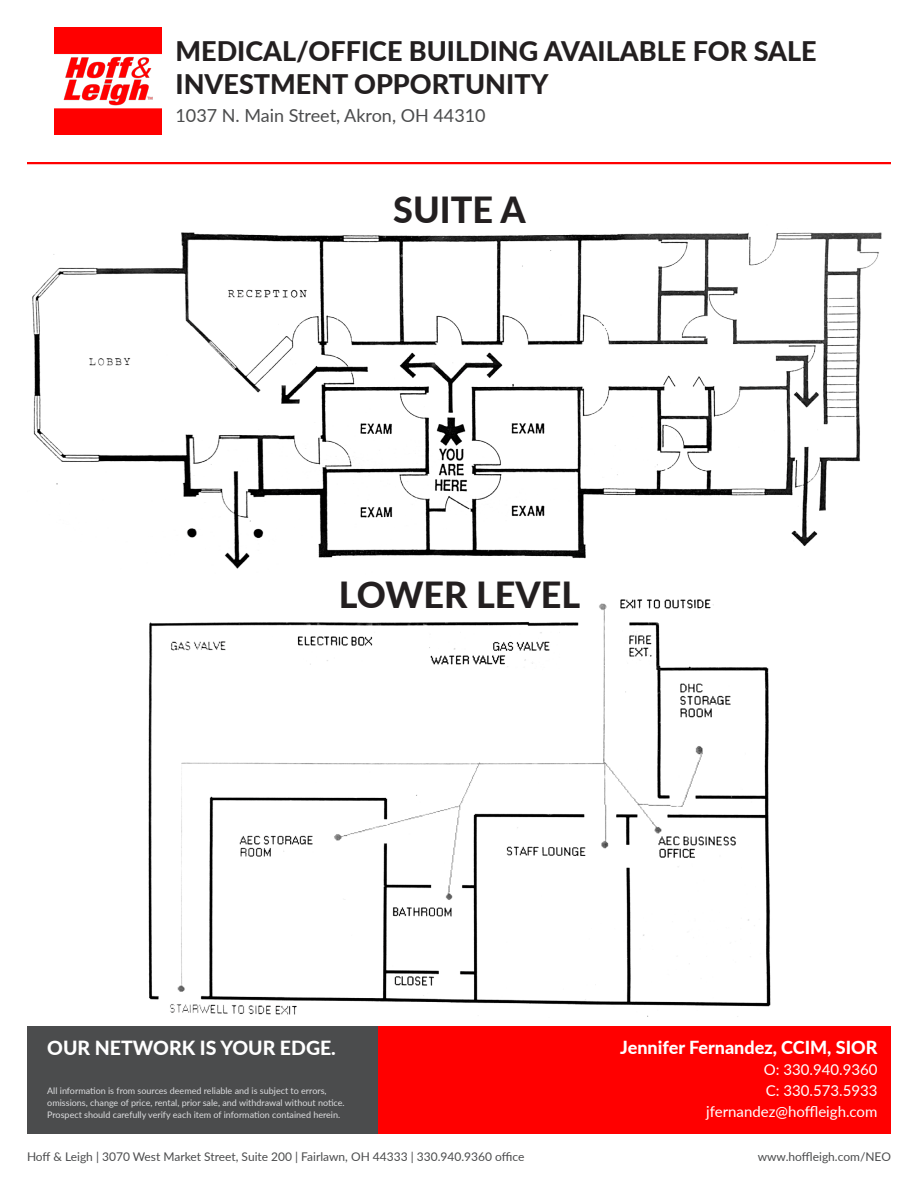
<style>
.page{position:relative;width:918px;height:1188px;background:#fff}
.page>*{position:absolute;margin:0;border:0;box-sizing:border-box;transform-origin:0 0}
.t1{font:800 36px "Lato";color:#231f20}
.t2{font:800 27px/32.4px "Lato";color:#231f20}
.t3{font:800 19.5px "Lato";color:#fff}
.t4{font:18px "Lato";color:#4b4c4d}
.t5{font:800 18px "Lato";color:#fff}
.t6{font:15px/21px "Lato";color:#fff;text-align:right}
.t7{font:12px "Lato";color:#4b4c4d}
.t8{font:9px/12px "Lato";color:#dcdddf}
</style>
<div class="page">
<div style="left:27px;top:1026px;width:351px;height:108px;background:#4b4c4d"></div>
<div style="left:378px;top:1026px;width:513px;height:108px;background:#f00"></div>
<img style="left:54px;top:27px;width:108px;height:108px">
<img style="left:32px;top:232px;width:850px;height:337px">
<img style="left:148px;top:599px;width:623px;height:418px">
<hr style="left:27px;top:162px;width:864px;height:2px;background:#f00">
<h2 class="t2" style="left:176px;top:34px;width:643px">MEDICAL/OFFICE BUILDING AVAILABLE FOR SALE<br>INVESTMENT OPPORTUNITY</h2>
<h3 class="t4" style="left:176px;top:103px;width:312px">1037 N. Main Street, Akron, OH 44310</h3>
<p class="t1" style="left:393px;top:183px;width:134px">SUITE A</p>
<p class="t1" style="left:339px;top:568px;width:243px">LOWER LEVEL</p>
<h3 class="t3" style="left:47px;top:1034px;width:290px">OUR NETWORK IS YOUR EDGE.</h3>
<h3 class="t5" style="left:620px;top:1034px;width:259px">Jennifer Fernandez, CCIM, SIOR</h3>
<h3 class="t6" style="left:706px;top:1058px;width:173px">O: 330.940.9360<br>C: 330.573.5933 jfernandez@hoffleigh.com</h3>
<p class="t8" style="left:47px;top:1084px;width:299px">All information is from sources deemed reliable and is subject to errors, omissions, change of price, rental, prior sale, and withdrawal without notice.<br>Prospect should carefully verify each item of information contained herein.</p>
<h3 class="t7" style="left:27px;top:1148px;width:499px">Hoff &amp; Leigh | 3070 West Market Street, Suite 200 | Fairlawn, OH 44333 | 330.940.9360 office</h3>
<h3 class="t7" style="left:758px;top:1148px;width:135px">www.hoffleigh.com/NEO</h3>
</div>
